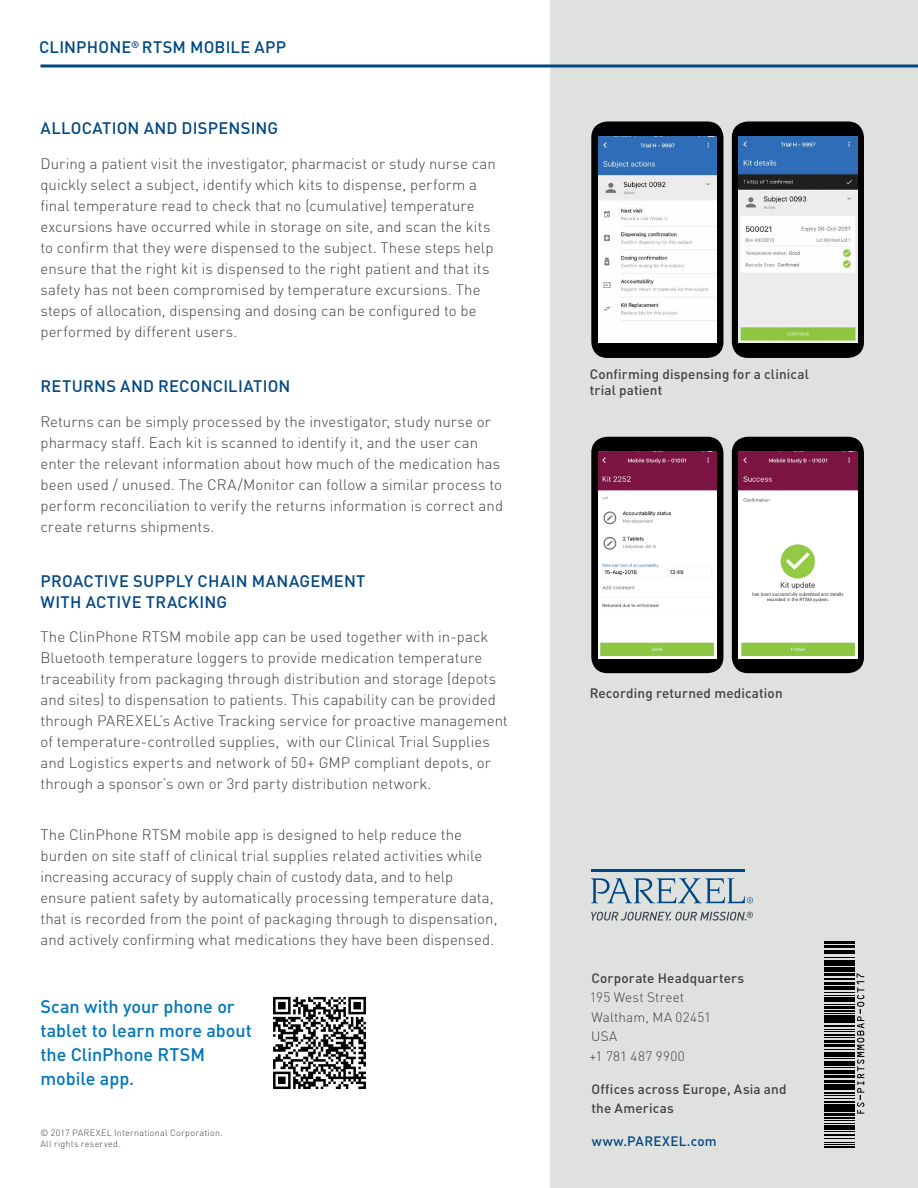
<style>
.page{position:relative;width:918px;height:1188px;background:#fff}
.page>*{position:absolute;margin:0;border:0;box-sizing:border-box;transform-origin:0 0}
.t1{font:500 18px/24px "DINOT";color:#0075bc}
.t2{font:500 16.5px/21px "DINOT";letter-spacing:.015em;color:#004785}
.t3{font:300 15px/21px "DINOT";letter-spacing:.005em;color:#414042}
.t4{font:500 13.5px/16.5px "DINOT";letter-spacing:.01em;color:#414042}
.t5{font:300 13.5px/19.5px "DINOT";letter-spacing:.015em;color:#414042}
.t6{font:500 13.5px "DINOT";letter-spacing:.02em;color:#004785}
.t7{font:300 9px/12px "DINOT";letter-spacing:.03em;color:#414042}
</style>
<div class="page">
<div style="left:551px;top:0;width:367px;height:1188px;background:#dfe1df"></div>
<div style="left:591px;top:437px;width:132px;height:236px;background:#000;border-radius:16px"></div>
<div style="left:732px;top:437px;width:132px;height:236px;background:#000;border-radius:16px"></div>
<div style="left:591px;top:122px;width:132px;height:236px;background:#000;border-radius:16px"></div>
<div style="left:732px;top:122px;width:132px;height:236px;background:#000;border-radius:16px"></div>
<svg style="left:591px;top:878px;width:162px;height:25px"></svg>
<hr style="left:591px;top:869px;width:154px;height:2px;background:#004785">
<svg style="left:591px;top:912px;width:162px;height:9px"></svg>
<hr style="left:40px;top:65px;width:878px;height:3px;background:#004785">
<hr style="left:824px;top:1146px;width:31px;height:2px;background:#000">
<hr style="left:824px;top:1144px;width:31px;height:1px;background:#000">
<hr style="left:824px;top:1142px;width:31px;height:1px;background:#000">
<hr style="left:824px;top:1138px;width:31px;height:1px;background:#000">
<hr style="left:824px;top:1134px;width:31px;height:2px;background:#000">
<hr style="left:824px;top:1131px;width:31px;height:1px;background:#000">
<hr style="left:824px;top:1128px;width:31px;height:2px;background:#000">
<hr style="left:824px;top:1125px;width:31px;height:2px;background:#000">
<hr style="left:824px;top:1123px;width:31px;height:1px;background:#000">
<hr style="left:824px;top:1120px;width:31px;height:1px;background:#000">
<hr style="left:824px;top:1117px;width:31px;height:2px;background:#000">
<hr style="left:824px;top:1114px;width:31px;height:2px;background:#000">
<hr style="left:824px;top:1110px;width:31px;height:2px;background:#000">
<hr style="left:824px;top:1106px;width:31px;height:3px;background:#000">
<hr style="left:824px;top:1104px;width:31px;height:2px;background:#000">
<hr style="left:824px;top:1102px;width:31px;height:1px;background:#000">
<hr style="left:824px;top:1098px;width:31px;height:1px;background:#000">
<hr style="left:824px;top:1095px;width:31px;height:1px;background:#000">
<hr style="left:824px;top:1093px;width:31px;height:1px;background:#000">
<hr style="left:824px;top:1089px;width:31px;height:1px;background:#000">
<hr style="left:824px;top:1086px;width:31px;height:3px;background:#000">
<hr style="left:824px;top:1084px;width:31px;height:1px;background:#000">
<hr style="left:824px;top:1080px;width:31px;height:3px;background:#000">
<hr style="left:824px;top:1077px;width:31px;height:1px;background:#000">
<hr style="left:824px;top:1075px;width:31px;height:1px;background:#000">
<hr style="left:824px;top:1072px;width:31px;height:2px;background:#000">
<hr style="left:824px;top:1070px;width:31px;height:1px;background:#000">
<hr style="left:824px;top:1067px;width:31px;height:1px;background:#000">
<hr style="left:824px;top:1063px;width:31px;height:3px;background:#000">
<hr style="left:824px;top:1061px;width:31px;height:2px;background:#000">
<hr style="left:824px;top:1058px;width:31px;height:1px;background:#000">
<hr style="left:824px;top:1055px;width:31px;height:2px;background:#000">
<hr style="left:824px;top:1052px;width:31px;height:2px;background:#000">
<hr style="left:824px;top:1049px;width:31px;height:1px;background:#000">
<hr style="left:824px;top:1044px;width:31px;height:2px;background:#000">
<hr style="left:824px;top:1042px;width:31px;height:1px;background:#000">
<hr style="left:824px;top:1040px;width:31px;height:1px;background:#000">
<hr style="left:824px;top:1037px;width:31px;height:1px;background:#000">
<hr style="left:824px;top:1034px;width:31px;height:2px;background:#000">
<hr style="left:824px;top:1031px;width:31px;height:1px;background:#000">
<hr style="left:824px;top:1029px;width:31px;height:1px;background:#000">
<hr style="left:824px;top:1025px;width:31px;height:2px;background:#000">
<hr style="left:824px;top:1021px;width:31px;height:2px;background:#000">
<hr style="left:824px;top:1017px;width:31px;height:3px;background:#000">
<hr style="left:824px;top:1015px;width:31px;height:1px;background:#000">
<hr style="left:824px;top:1013px;width:31px;height:1px;background:#000">
<hr style="left:824px;top:1010px;width:31px;height:2px;background:#000">
<hr style="left:824px;top:1007px;width:31px;height:2px;background:#000">
<hr style="left:824px;top:1004px;width:31px;height:1px;background:#000">
<hr style="left:824px;top:999px;width:31px;height:3px;background:#000">
<hr style="left:824px;top:997px;width:31px;height:2px;background:#000">
<hr style="left:824px;top:995px;width:31px;height:1px;background:#000">
<hr style="left:824px;top:992px;width:31px;height:1px;background:#000">
<hr style="left:824px;top:988px;width:31px;height:2px;background:#000">
<hr style="left:824px;top:986px;width:31px;height:1px;background:#000">
<hr style="left:824px;top:982px;width:31px;height:3px;background:#000">
<hr style="left:824px;top:979px;width:31px;height:1px;background:#000">
<hr style="left:824px;top:978px;width:31px;height:1px;background:#000">
<hr style="left:824px;top:974px;width:31px;height:2px;background:#000">
<hr style="left:824px;top:970px;width:31px;height:2px;background:#000">
<hr style="left:824px;top:967px;width:31px;height:2px;background:#000">
<hr style="left:824px;top:965px;width:31px;height:1px;background:#000">
<hr style="left:824px;top:961px;width:31px;height:3px;background:#000">
<hr style="left:824px;top:960px;width:31px;height:1px;background:#000">
<hr style="left:824px;top:957px;width:31px;height:1px;background:#000">
<hr style="left:824px;top:952px;width:31px;height:2px;background:#000">
<hr style="left:824px;top:950px;width:31px;height:2px;background:#000">
<hr style="left:824px;top:945px;width:31px;height:3px;background:#000">
<hr style="left:824px;top:944px;width:31px;height:1px;background:#000">
<hr style="left:824px;top:941px;width:31px;height:2px;background:#000">
<svg style="left:857px;top:973px;width:7px;height:141px"></svg>
<img style="left:598px;top:137px;width:118px;height:206px">
<img style="left:739px;top:137px;width:118px;height:206px">
<img style="left:598px;top:452px;width:119px;height:206px">
<img style="left:739px;top:452px;width:118px;height:206px">
<img style="left:273px;top:996px;width:93px;height:94px">
<p class="t2" style="left:39px;top:36px;width:249px">CLINPHONE<sup>®</sup> RTSM MOBILE APP</p>
<p class="t2" style="left:41px;top:117px;width:239px">ALLOCATION AND DISPENSING</p>
<p class="t3" style="left:40px;top:153px;width:457px">During a patient visit the investigator, pharmacist or study nurse can quickly select a subject, identify which kits to dispense, perform a final temperature read to check that no (cumulative) temperature excursions have occurred while in storage on site, and scan the kits to confirm that they were dispensed to the subject. These steps help ensure that the right kit is dispensed to the right patient and that its safety has not been compromised by temperature excursions. The steps of allocation, dispensing and dosing can be configured to be performed by different users.</p>
<p class="t2" style="left:41px;top:375px;width:251px">RETURNS AND RECONCILIATION</p>
<p class="t3" style="left:40px;top:411px;width:464px">Returns can be simply processed by the investigator, study nurse or pharmacy staff. Each kit is scanned to identify it, and the user can enter the relevant information about how much of the medication has been used / unused. The CRA/Monitor can follow a similar process to perform reconciliation to verify the returns information is correct and create returns shipments.</p>
<p class="t2" style="left:41px;top:570px;width:326px">PROACTIVE SUPPLY CHAIN MANAGEMENT<br>WITH ACTIVE TRACKING</p>
<p class="t3" style="left:40px;top:626px;width:469px">The ClinPhone RTSM mobile app can be used together with in-pack Bluetooth temperature loggers to provide medication temperature traceability from packaging through distribution and storage (depots and sites) to dispensation to patients. This capability can be provided through PAREXEL’s Active Tracking service for proactive management of temperature-controlled supplies, with our Clinical Trial Supplies and Logistics experts and network of 50+ GMP compliant depots, or through a sponsor’s own or 3rd party distribution network.</p>
<p class="t3" style="left:40px;top:824px;width:459px">The ClinPhone RTSM mobile app is designed to help reduce the burden on site staff of clinical trial supplies related activities while increasing accuracy of supply chain of custody data, and to help ensure patient safety by automatically processing temperature data, that is recorded from the point of packaging through to dispensation, and actively confirming what medications they have been dispensed.</p>
<p class="t1" style="left:40px;top:994px;width:213px">Scan with your phone or tablet to learn more about the ClinPhone RTSM mobile app.</p>
<p class="t7" style="left:40px;top:1126px;width:184px">© 2017 PAREXEL International Corporation.<br>All rights reserved.</p>
<p class="t4" style="left:590px;top:365px;width:221px">Confirming dispensing for a clinical trial patient</p>
<p class="t4" style="left:590px;top:684px;width:195px">Recording returned medication</p>
<p class="t4" style="left:591px;top:969px;width:154px">Corporate Headquarters</p>
<p class="t5" style="left:589px;top:988px;width:123px">195 West Street<br>Waltham, MA 02451<br>USA<br>+1 781 487 9900</p>
<p class="t4" style="left:591px;top:1079px;width:197px;line-height:19.5px">Offices across Europe, Asia and the Americas</p>
<p class="t6" style="left:592px;top:1133px;width:126px">www.PAREXEL.com</p>
</div>
